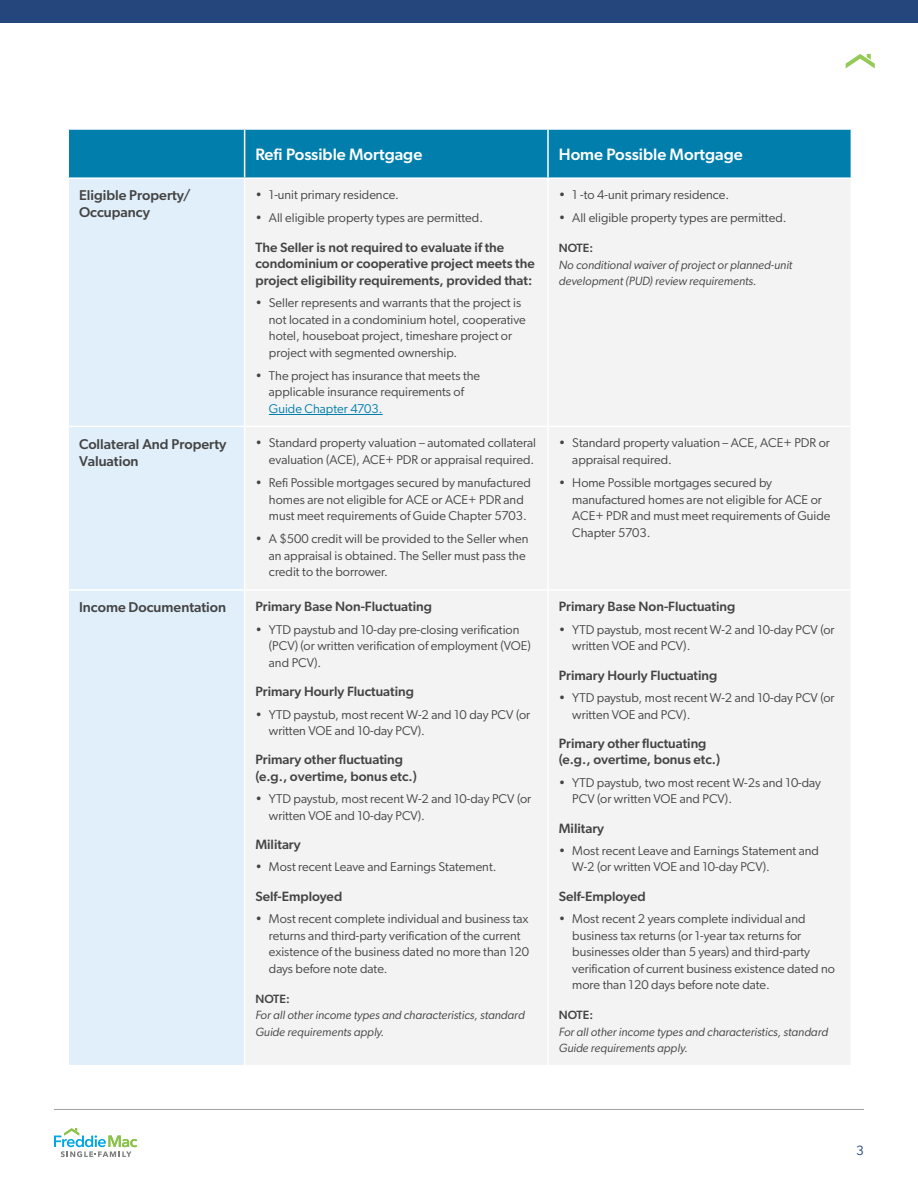
<style>
.page{position:relative;width:918px;height:1188px;background:#fff}
.page>*{position:absolute;margin:0;border:0;box-sizing:border-box;transform-origin:0 0}
.t1{font:500 16.5px "Gibson";color:#fff}
.t2{font:500 14.25px/17.1px "Gibson";color:#444}
.t3{font:500 13.5px/16.5px "Gibson";color:#444}
.t4{font:13.5px "Gibson";color:#24467d}
.t5{font:12.75px/16.5px "Gibson";color:#444}
.t6{font:12.75px "Gibson";color:#017eac}
.t7{font:italic 12px/16.5px "Gibson";color:#444}
.t8{font:500 12px "Gibson";color:#444}
</style>
<div class="page">
<hr style="left:54px;top:1109px;width:810px;height:1px;background:#a1a0a0">
<svg style="left:54px;top:1128px;width:83px;height:29px"></svg>
<svg style="left:846px;top:54px;width:29px;height:14px"></svg>
<div style="left:0;top:0;width:918px;height:23px;background:#24467d"></div>
<div style="left:69px;top:130px;width:782px;height:47px;background:#017eac"></div>
<div style="left:69px;top:179px;width:175px;height:886px;background:#e1effa"></div>
<div style="left:246px;top:179px;width:604px;height:886px;background:#f3f3f4"></div>
<hr style="left:244px;top:130px;width:1px;height:47px;background:#fff">
<hr style="left:547px;top:130px;width:2px;height:47px;background:#fff">
<hr style="left:68px;top:426px;width:177px;height:1px;background:#fff">
<hr style="left:68px;top:589px;width:177px;height:2px;background:#fff">
<hr style="left:547px;top:179px;width:2px;height:247px;background:#fff">
<hr style="left:245px;top:426px;width:303px;height:1px;background:#fff">
<hr style="left:548px;top:426px;width:304px;height:1px;background:#fff">
<hr style="left:547px;top:427px;width:2px;height:162px;background:#fff">
<hr style="left:245px;top:589px;width:303px;height:2px;background:#fff">
<hr style="left:548px;top:589px;width:304px;height:2px;background:#fff">
<hr style="left:547px;top:591px;width:2px;height:474px;background:#fff">
<hr style="left:269px;top:414px;width:114px;height:1px;background:#017eac">
<p class="t1" style="left:255px;top:145px;width:168px">Refi Possible Mortgage</p>
<p class="t1" style="left:559px;top:145px;width:185px">Home Possible Mortgage</p>
<p class="t2" style="left:79px;top:187px;width:113px">Eligible Property/<br>Occupancy</p>
<p class="t5" style="left:255px;top:186px;width:145px">• 1-unit primary residence.</p>
<p class="t5" style="left:255px;top:210px;width:229px">• All eligible property types are permitted.</p>
<p class="t3" style="left:255px;top:239px;width:281px">The Seller is not required to evaluate if the condominium or cooperative project meets the project eligibility requirements, provided that:</p>
<p class="t5" style="left:269px;top:294px;width:259px;text-indent:-14px">• Seller represents and warrants that the project is not located in a condominium hotel, cooperative hotel, houseboat project, timeshare project or project with segmented ownership.</p>
<p class="t5" style="left:255px;top:367px;width:226px;text-align:center">• The project has insurance that meets the applicable insurance requirements of</p>
<p class="t6" style="left:269px;top:401px;width:115px">Guide Chapter 4703.</p>
<p class="t2" style="left:79px;top:435px;width:149px">Collateral And Property<br>Valuation</p>
<p class="t5" style="left:255px;top:435px;width:282px;text-align:right">• Standard property valuation – automated collateral evaluation (ACE), ACE+ PDR or appraisal required.</p>
<p class="t5" style="left:269px;top:474px;width:263px;text-indent:-14px">• Refi Possible mortgages secured by manufactured homes are not eligible for ACE or ACE+ PDR and must meet requirements of Guide Chapter 5703.</p>
<p class="t5" style="left:269px;top:531px;width:261px;text-indent:-14px">• A $500 credit will be provided to the Seller when an appraisal is obtained. The Seller must pass the credit to the borrower.</p>
<p class="t2" style="left:79px;top:598px;width:149px">Income Documentation</p>
<p class="t3" style="left:255px;top:598px;width:178px">Primary Base Non-Fluctuating</p>
<p class="t5" style="left:269px;top:621px;width:263px;text-indent:-14px">• YTD paystub and 10-day pre-closing verification (PCV) (or written verification of employment (VOE) and PCV).</p>
<p class="t3" style="left:255px;top:683px;width:160px">Primary Hourly Fluctuating</p>
<p class="t5" style="left:269px;top:706px;width:263px;text-indent:-14px">• YTD paystub, most recent W-2 and 10 day PCV (or written VOE and 10-day PCV).</p>
<p class="t3" style="left:255px;top:751px;width:163px">Primary other fluctuating (e.g., overtime, bonus etc.)</p>
<p class="t5" style="left:269px;top:790px;width:264px;text-indent:-14px">• YTD paystub, most recent W-2 and 10-day PCV (or written VOE and 10-day PCV).</p>
<p class="t3" style="left:255px;top:836px;width:47px">Military</p>
<p class="t5" style="left:255px;top:859px;width:243px">• Most recent Leave and Earnings Statement.</p>
<p class="t3" style="left:255px;top:888px;width:88px">Self-Employed</p>
<p class="t5" style="left:269px;top:910px;width:262px;text-indent:-14px">• Most recent complete individual and business tax returns and third-party verification of the current existence of the business dated no more than 120 days before note date.</p>
<p class="t8" style="left:255px;top:991px;width:36px">NOTE:</p>
<p class="t7" style="left:255px;top:1007px;width:271px">For all other income types and characteristics, standard<br>Guide requirements apply.</p>
<p class="t5" style="left:559px;top:186px;width:172px">• 1 -to 4-unit primary residence.</p>
<p class="t5" style="left:559px;top:210px;width:229px">• All eligible property types are permitted.</p>
<p class="t8" style="left:559px;top:241px;width:36px">NOTE:</p>
<p class="t7" style="left:559px;top:256px;width:235px">No conditional waiver of project or planned-unit development (PUD) review requirements.</p>
<p class="t5" style="left:572px;top:435px;width:259px;text-indent:-14px">• Standard property valuation – ACE, ACE+ PDR or appraisal required.</p>
<p class="t5" style="left:572px;top:474px;width:260px;text-indent:-14px">• Home Possible mortgages secured by manufactured homes are not eligible for ACE or ACE+ PDR and must meet requirements of Guide Chapter 5703.</p>
<p class="t3" style="left:559px;top:598px;width:178px">Primary Base Non-Fluctuating</p>
<p class="t5" style="left:572px;top:621px;width:264px;text-indent:-14px">• YTD paystub, most recent W-2 and 10-day PCV (or written VOE and PCV).</p>
<p class="t3" style="left:559px;top:667px;width:160px">Primary Hourly Fluctuating</p>
<p class="t5" style="left:572px;top:689px;width:264px;text-indent:-14px">• YTD paystub, most recent W-2 and 10-day PCV (or written VOE and PCV).</p>
<p class="t3" style="left:559px;top:735px;width:163px">Primary other fluctuating (e.g., overtime, bonus etc.)</p>
<p class="t5" style="left:572px;top:774px;width:250px;text-indent:-14px">• YTD paystub, two most recent W-2s and 10-day<br>PCV (or written VOE and PCV).</p>
<p class="t3" style="left:559px;top:819px;width:47px">Military</p>
<p class="t5" style="left:572px;top:842px;width:248px;text-indent:-14px">• Most recent Leave and Earnings Statement and<br>W-2 (or written VOE and 10-day PCV).</p>
<p class="t3" style="left:559px;top:888px;width:88px">Self-Employed</p>
<p class="t5" style="left:572px;top:910px;width:264px;text-indent:-14px">• Most recent 2 years complete individual and business tax returns (or 1-year tax returns for businesses older than 5 years) and third-party verification of current business existence dated no more than 120 days before note date.</p>
<p class="t8" style="left:559px;top:1008px;width:36px">NOTE:</p>
<p class="t7" style="left:559px;top:1023px;width:271px">For all other income types and characteristics, standard<br>Guide requirements apply.</p>
<p class="t4" style="left:856px;top:1142px;width:9px">3</p>
</div>
